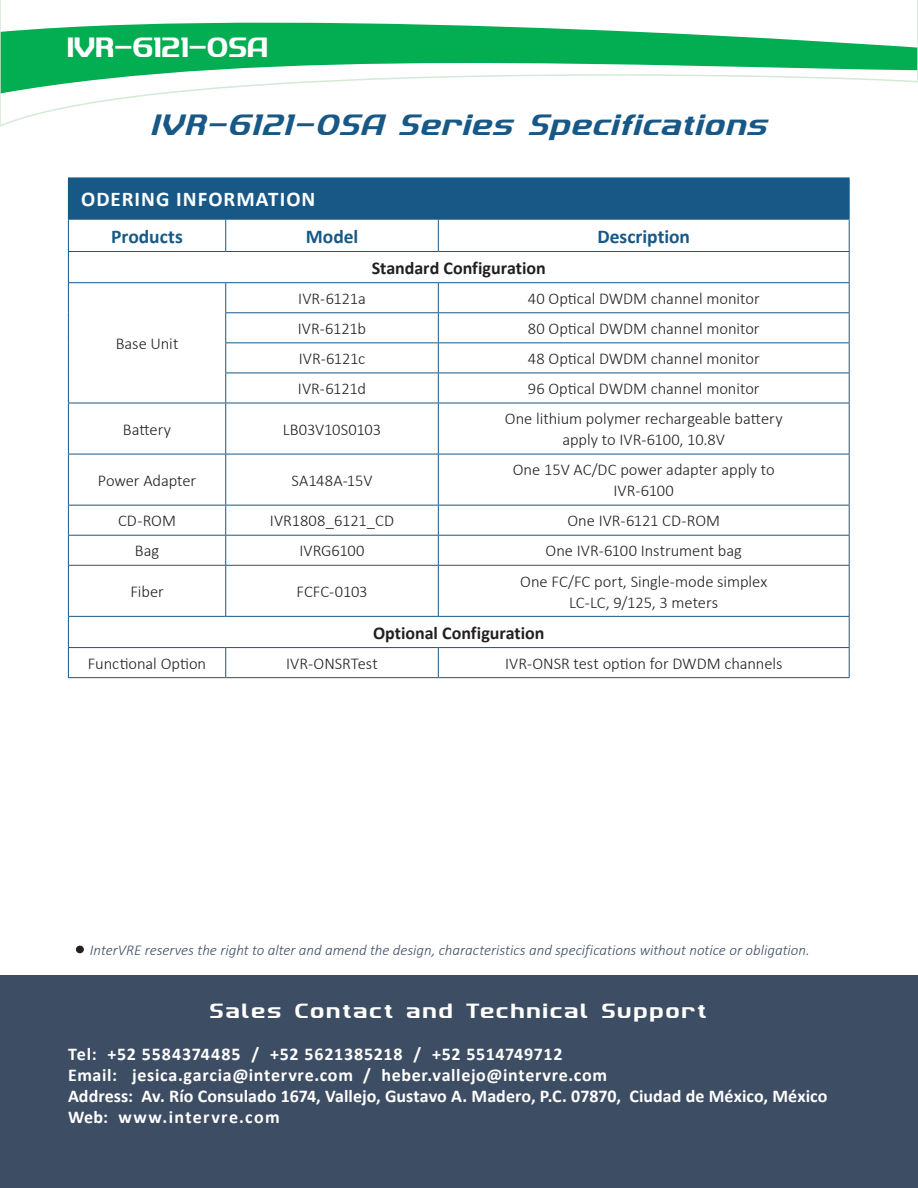
<style>
.page{position:relative;width:918px;height:1188px;background:#fff}
.page>*{position:absolute;margin:0;border:0;box-sizing:border-box;transform-origin:0 0}
.t1{font:italic 30px "Imaki";letter-spacing:.045em;color:#175887}
.t2{font:28.5px "Imaki";color:#fff}
.t3{font:21px "Imaki";letter-spacing:.1em;color:#fff}
.t4{font:700 21px "Calibri";letter-spacing:.05em;color:#fff}
.t5{font:700 19.5px "Calibri";color:#175887}
.t6{font:700 18px/21px "Calibri";letter-spacing:.035em;color:#fff}
.t7{font:700 18px "Calibri";color:#231f20}
.t8{font:300 16.5px/21px "Calibri";letter-spacing:-.005em;color:#231f20;text-align:center}
.t9{font:italic 300 15px "Calibri";color:#3d4d63}
</style>
<div class="page">
<svg style="left:0;top:0;width:918px;height:127px"></svg>
<div style="left:0;top:976px;width:918px;height:212px;background:#3d4d63"></div>
<div style="left:76px;top:946px;width:8px;height:7px;background:#231f20;border-radius:50%"></div>
<div style="left:68px;top:178px;width:781px;height:41px;background:#175887"></div>
<svg style="left:69px;top:220px;width:780px;height:457px"></svg>
<hr style="left:849px;top:178px;width:1px;height:41px;background:#175887">
<hr style="left:68px;top:219px;width:158px;height:1px;background:#175887">
<hr style="left:226px;top:219px;width:212px;height:1px;background:#175887">
<hr style="left:438px;top:219px;width:412px;height:1px;background:#175887">
<hr style="left:225px;top:220px;width:1px;height:31px;background:#175887">
<hr style="left:438px;top:220px;width:1px;height:31px;background:#175887">
<hr style="left:68px;top:251px;width:158px;height:1px;background:#175887">
<hr style="left:226px;top:251px;width:212px;height:1px;background:#175887">
<hr style="left:438px;top:251px;width:412px;height:1px;background:#175887">
<hr style="left:68px;top:282px;width:158px;height:1px;background:#175887">
<hr style="left:226px;top:282px;width:212px;height:1px;background:#175887">
<hr style="left:438px;top:282px;width:412px;height:1px;background:#175887">
<hr style="left:225px;top:312px;width:213px;height:1px;background:#175887">
<svg style="left:225px;top:283px;width:1px;height:59px"></svg>
<hr style="left:438px;top:312px;width:412px;height:1px;background:#175887">
<svg style="left:438px;top:283px;width:1px;height:59px"></svg>
<hr style="left:225px;top:342px;width:213px;height:1px;background:#175887">
<hr style="left:225px;top:343px;width:1px;height:30px;background:#175887">
<hr style="left:438px;top:342px;width:412px;height:1px;background:#175887">
<hr style="left:438px;top:343px;width:1px;height:30px;background:#175887">
<hr style="left:225px;top:373px;width:213px;height:1px;background:#175887">
<hr style="left:225px;top:373px;width:1px;height:30px;background:#175887">
<hr style="left:438px;top:373px;width:412px;height:1px;background:#175887">
<hr style="left:438px;top:373px;width:1px;height:30px;background:#175887">
<hr style="left:68px;top:403px;width:158px;height:1px;background:#175887">
<hr style="left:226px;top:403px;width:212px;height:1px;background:#175887">
<hr style="left:225px;top:403px;width:1px;height:51px;background:#175887">
<hr style="left:438px;top:403px;width:412px;height:1px;background:#175887">
<hr style="left:438px;top:403px;width:1px;height:51px;background:#175887">
<hr style="left:68px;top:454px;width:158px;height:1px;background:#175887">
<hr style="left:226px;top:454px;width:212px;height:1px;background:#175887">
<hr style="left:225px;top:454px;width:1px;height:51px;background:#175887">
<hr style="left:438px;top:454px;width:412px;height:1px;background:#175887">
<hr style="left:438px;top:454px;width:1px;height:51px;background:#175887">
<hr style="left:68px;top:505px;width:158px;height:1px;background:#175887">
<hr style="left:226px;top:505px;width:212px;height:1px;background:#175887">
<hr style="left:438px;top:505px;width:412px;height:1px;background:#175887">
<hr style="left:68px;top:535px;width:158px;height:1px;background:#175887">
<hr style="left:226px;top:535px;width:212px;height:1px;background:#175887">
<svg style="left:225px;top:506px;width:1px;height:59px"></svg>
<hr style="left:438px;top:535px;width:412px;height:1px;background:#175887">
<svg style="left:438px;top:506px;width:1px;height:59px"></svg>
<hr style="left:68px;top:565px;width:158px;height:1px;background:#175887">
<hr style="left:226px;top:565px;width:212px;height:1px;background:#175887">
<hr style="left:225px;top:566px;width:1px;height:50px;background:#175887">
<hr style="left:438px;top:565px;width:412px;height:1px;background:#175887">
<hr style="left:438px;top:566px;width:1px;height:50px;background:#175887">
<hr style="left:68px;top:616px;width:158px;height:1px;background:#175887">
<hr style="left:226px;top:616px;width:212px;height:1px;background:#175887">
<hr style="left:438px;top:616px;width:412px;height:1px;background:#175887">
<hr style="left:68px;top:647px;width:158px;height:1px;background:#175887">
<hr style="left:226px;top:647px;width:212px;height:1px;background:#175887">
<svg style="left:225px;top:648px;width:1px;height:29px"></svg>
<hr style="left:438px;top:647px;width:412px;height:1px;background:#175887">
<svg style="left:438px;top:648px;width:1px;height:29px"></svg>
<hr style="left:68px;top:220px;width:1px;height:31px;background:#175887">
<hr style="left:849px;top:220px;width:1px;height:31px;background:#175887">
<hr style="left:68px;top:252px;width:1px;height:30px;background:#175887">
<hr style="left:849px;top:252px;width:1px;height:30px;background:#175887">
<hr style="left:68px;top:283px;width:1px;height:30px;background:#175887">
<hr style="left:68px;top:313px;width:1px;height:30px;background:#175887">
<svg style="left:849px;top:283px;width:1px;height:59px"></svg>
<hr style="left:68px;top:343px;width:1px;height:30px;background:#175887">
<hr style="left:849px;top:343px;width:1px;height:30px;background:#175887">
<hr style="left:68px;top:373px;width:1px;height:30px;background:#175887">
<hr style="left:849px;top:373px;width:1px;height:30px;background:#175887">
<hr style="left:68px;top:403px;width:1px;height:51px;background:#175887">
<hr style="left:849px;top:403px;width:1px;height:51px;background:#175887">
<hr style="left:68px;top:454px;width:1px;height:51px;background:#175887">
<hr style="left:849px;top:454px;width:1px;height:51px;background:#175887">
<svg style="left:68px;top:506px;width:1px;height:59px"></svg>
<svg style="left:849px;top:506px;width:1px;height:59px"></svg>
<hr style="left:68px;top:566px;width:1px;height:50px;background:#175887">
<hr style="left:849px;top:566px;width:1px;height:50px;background:#175887">
<hr style="left:68px;top:617px;width:1px;height:30px;background:#175887">
<hr style="left:849px;top:617px;width:1px;height:30px;background:#175887">
<svg style="left:68px;top:648px;width:1px;height:29px"></svg>
<svg style="left:849px;top:648px;width:1px;height:29px"></svg>
<hr style="left:68px;top:677px;width:158px;height:1px;background:#175887">
<hr style="left:226px;top:677px;width:212px;height:1px;background:#175887">
<hr style="left:438px;top:677px;width:412px;height:1px;background:#175887">
<h2 class="t2" style="left:68px;top:30px;width:203px">IVR-6121-OSA</h2>
<h1 class="t1" style="left:151px;top:106px;width:617px">IVR-6121-OSA Series Specifications</h1>
<p class="t4" style="left:81px;top:185px;width:236px">ODERING INFORMATION</p>
<p class="t5" style="left:111px;top:222px;width:73px">Products</p>
<p class="t5" style="left:306px;top:222px;width:54px">Model</p>
<p class="t5" style="left:597px;top:222px;width:94px">Description</p>
<p class="t7" style="left:372px;top:255px;width:176px">Standard Configuration</p>
<p class="t8" style="left:116px;top:333px;width:64px">Base Unit</p>
<p class="t8" style="left:298px;top:288px;width:69px">IVR-6121a</p>
<p class="t8" style="left:528px;top:288px;width:233px">40 Optical DWDM channel monitor</p>
<p class="t8" style="left:298px;top:318px;width:70px">IVR-6121b</p>
<p class="t8" style="left:528px;top:318px;width:233px">80 Optical DWDM channel monitor</p>
<p class="t8" style="left:299px;top:348px;width:68px">IVR-6121c</p>
<p class="t8" style="left:528px;top:348px;width:233px">48 Optical DWDM channel monitor</p>
<p class="t8" style="left:298px;top:378px;width:70px">IVR-6121d</p>
<p class="t8" style="left:528px;top:378px;width:233px">96 Optical DWDM channel monitor</p>
<p class="t8" style="left:123px;top:419px;width:50px">Battery</p>
<p class="t8" style="left:283px;top:419px;width:100px">LB03V10S0103</p>
<p class="t8" style="left:505px;top:408px;width:279px">One lithium polymer rechargeable battery apply to IVR-6100, 10.8V</p>
<p class="t8" style="left:98px;top:470px;width:100px">Power Adapter</p>
<p class="t8" style="left:291px;top:470px;width:83px">SA148A-15V</p>
<p class="t8" style="left:513px;top:459px;width:264px">One 15V AC/DC power adapter apply to<br>IVR-6100</p>
<p class="t8" style="left:118px;top:510px;width:59px">CD-ROM</p>
<p class="t8" style="left:270px;top:510px;width:126px">IVR1808_6121_CD</p>
<p class="t8" style="left:567px;top:510px;width:154px">One IVR-6121 CD-ROM</p>
<p class="t8" style="left:135px;top:540px;width:26px">Bag</p>
<p class="t8" style="left:300px;top:540px;width:67px">IVRG6100</p>
<p class="t8" style="left:546px;top:540px;width:198px">One IVR-6100 Instrument bag</p>
<p class="t8" style="left:130px;top:581px;width:35px">Fiber</p>
<p class="t8" style="left:296px;top:581px;width:73px">FCFC-0103</p>
<p class="t8" style="left:520px;top:570px;width:249px">One FC/FC port, Single-mode simplex<br>LC-LC, 9/125, 3 meters</p>
<p class="t7" style="left:373px;top:620px;width:173px">Optional Configuration</p>
<p class="t8" style="left:88px;top:653px;width:120px">Functional Option</p>
<p class="t8" style="left:286px;top:653px;width:93px">IVR-ONSRTest</p>
<p class="t8" style="left:505px;top:653px;width:279px">IVR-ONSR test option for DWDM channels</p>
<p class="t9" style="left:90px;top:940px;width:721px">InterVRE reserves the right to alter and amend the design, characteristics and specifications without notice or obligation.</p>
<p class="t3" style="left:211px;top:997px;width:498px">Sales Contact and Technical Support</p>
<p class="t6" style="left:68px;top:1043px;width:761px">Tel: +52 5584374485 / +52 5621385218 / +52 5514749712<br>Email: jesica.garcia@intervre.com / heber.vallejo@intervre.com<br>Address: Av. Río Consulado 1674, Vallejo, Gustavo A. Madero, P.C. 07870, Ciudad de México, México Web: www.intervre.com</p>
</div>
